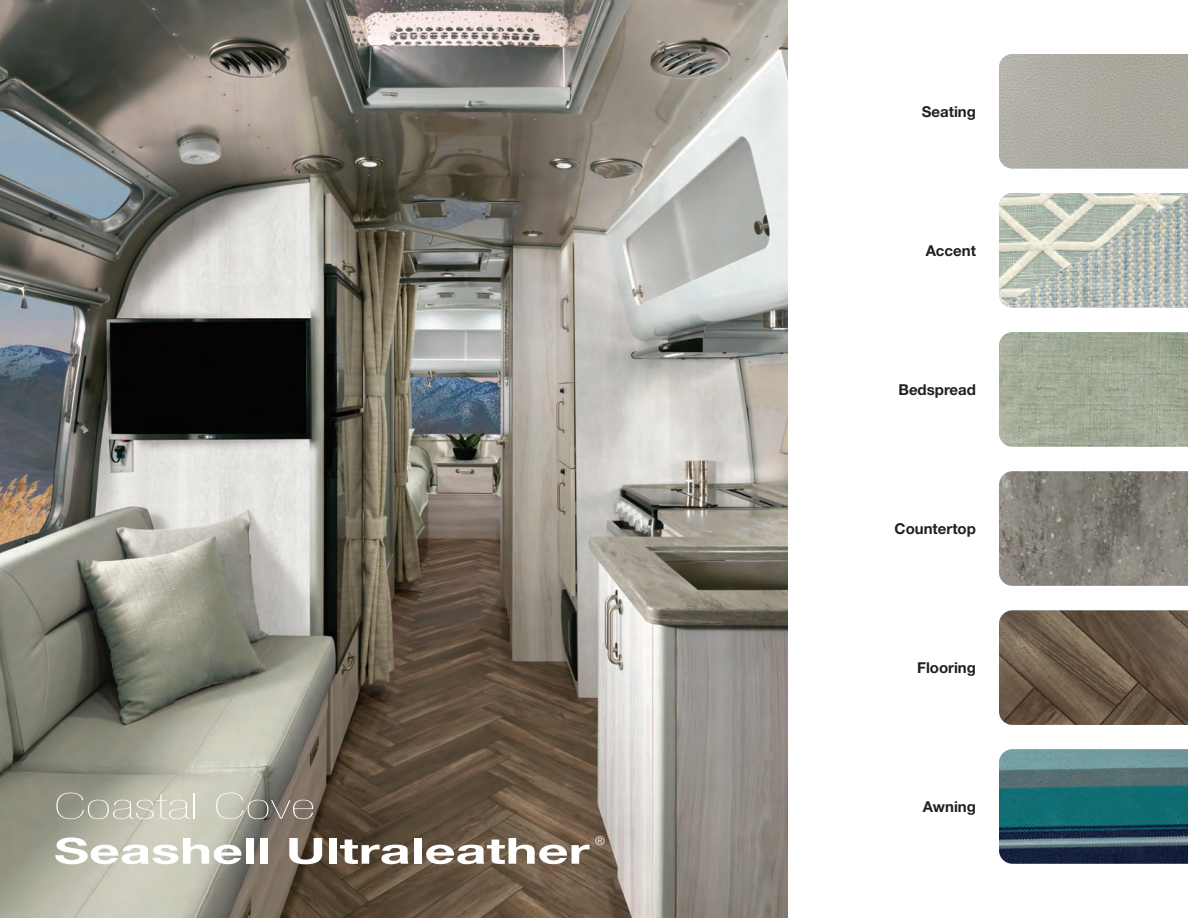
<style>
.page{position:relative;width:1188px;height:918px;background:#fff}
.page>*{position:absolute;margin:0;border:0;box-sizing:border-box;transform-origin:0 0}
.t1{font:700 36px "Helvetica Neue LT Std";color:#fff;scale:1.5 1}
.t2{font:900 condensed 36px "Helvetica Neue LT";color:#fff;scale:1.75 1}
.t3{font:700 15px "Helvetica Neue LT Std";color:#231f20}
.t4{font:300 12.3px "Helvetica Neue";color:#fff}
</style>
<div class="page">
<img style="left:0;top:0;width:788px;height:918px">
<img style="left:999px;top:54px;width:189px;height:115px">
<img style="left:999px;top:610px;width:189px;height:115px">
<img style="left:999px;top:749px;width:189px;height:115px">
<img style="left:999px;top:332px;width:189px;height:115px">
<img style="left:999px;top:471px;width:189px;height:115px">
<svg style="left:1005px;top:193px;width:183px;height:115px"></svg>
<img style="left:999px;top:193px;width:184px;height:112px">
<p class="t2" style="left:54px;top:786px;width:151px">Coastal Cove</p>
<p class="t1" style="left:54px;top:829px;width:359px">Seashell Ultraleather</p>
<p class="t4" style="left:595px;top:830px;width:11px">®</p>
<p class="t3" style="left:922px;top:102px;width:56px">Seating</p>
<p class="t3" style="left:926px;top:241px;width:52px">Accent</p>
<p class="t3" style="left:898px;top:380px;width:79px">Bedspread</p>
<p class="t3" style="left:895px;top:519px;width:83px">Countertop</p>
<p class="t3" style="left:917px;top:658px;width:60px">Flooring</p>
<p class="t3" style="left:923px;top:797px;width:55px">Awning</p>
</div>
